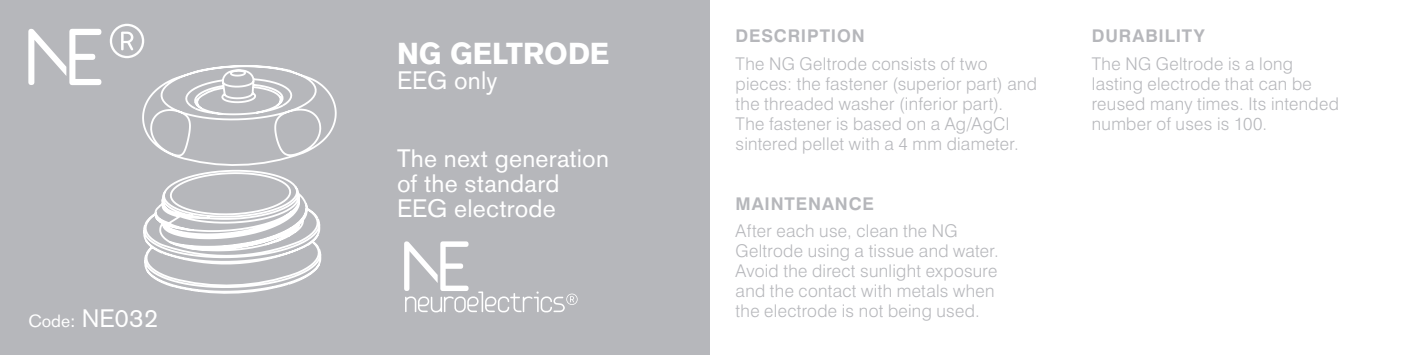
<style>
.page{position:relative;width:1418px;height:355px;background:#fff}
.page>*{position:absolute;margin:0;border:0;box-sizing:border-box;transform-origin:0 0}
.t1{font:700 30px "Akzidenz Grotesk BQ";color:#fff}
.t2{font:25px/25px "Akzidenz Grotesk BQ";letter-spacing:.01em;color:#fff}
.t3{font:300 17.5px/20px "Swiss 721 BT";letter-spacing:.015em;color:#b6b7bb}
.t4{font:700 17.5px "Swiss 721 BT";letter-spacing:.05em;color:#b6b7bb}
.t5{font:17.5px "Akzidenz Grotesk BQ";color:#fff}
.s1{font-size:25px}
</style>
<div class="page">
<div style="left:0;top:0;width:709px;height:354px;background:#b6b7bb"></div>
<svg style="left:28px;top:29px;width:73px;height:56px"></svg>
<svg style="left:110px;top:24px;width:34px;height:34px"></svg>
<svg style="left:404px;top:241px;width:173px;height:71px"></svg>
<svg style="left:142px;top:65px;width:195px;height:229px"></svg>
<p class="t5" style="left:28px;top:309px;width:131px">Code: <span class="s1">NE032</span></p>
<h1 class="t1" style="left:397px;top:36px;width:214px">NG GELTRODE</h1>
<h2 class="t2" style="left:397px;top:67px;width:102px">EEG only</h2>
<h2 class="t2" style="left:397px;top:146px;width:213px">The next generation of the standard<br>EEG electrode</h2>
<p class="t4" style="left:735px;top:25px;width:131px">DESCRIPTION</p>
<p class="t3" style="left:735px;top:53px;width:303px">The NG Geltrode consists of two pieces: the fastener (superior part) and the threaded washer (inferior part).<br>The fastener is based on a Ag/AgCl sintered pellet with a 4 mm diameter.</p>
<p class="t4" style="left:735px;top:193px;width:140px">MAINTENANCE</p>
<p class="t3" style="left:735px;top:220px;width:265px">After each use, clean the NG<br>Geltrode using a tissue and water.<br>Avoid the direct sunlight exposure and the contact with metals when the electrode is not being used.</p>
<p class="t4" style="left:1091px;top:25px;width:114px">DURABILITY</p>
<p class="t3" style="left:1091px;top:53px;width:249px">The NG Geltrode is a long lasting electrode that can be reused many times. Its intended number of uses is 100.</p>
</div>
